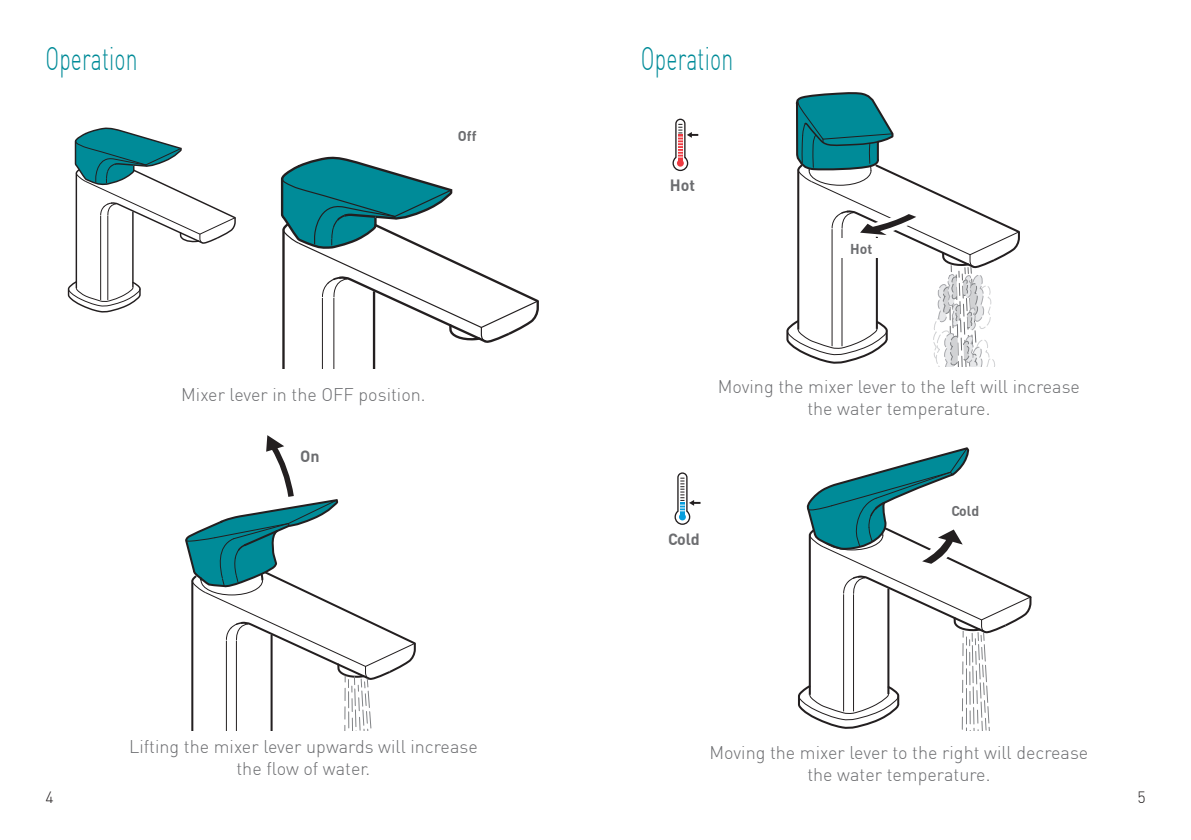
<style>
.page{position:relative;width:1191px;height:840px;background:#fff}
.page>*{position:absolute;margin:0;border:0;box-sizing:border-box;transform-origin:0 0}
.t1{font:300 32px "DIN";letter-spacing:.01em;color:#008b98;scale:.66 1}
.t2{font:300 18px/22px "DIN";color:#6c6d70;text-align:center}
.t3{font:700 16px "DIN";color:#6c6d70}
.t4{font:300 16px "DIN";color:#231f20}
.t5{font:700 14px "DIN";color:#6c6d70}
</style>
<div class="page">
<svg style="left:280px;top:156px;width:259px;height:213px"></svg>
<svg style="left:185px;top:435px;width:231px;height:295px"></svg>
<svg style="left:798px;top:447px;width:234px;height:283px"></svg>
<svg style="left:786px;top:92px;width:234px;height:274px"></svg>
<svg style="left:672px;top:118px;width:26px;height:54px"></svg>
<svg style="left:674px;top:472px;width:26px;height:53px"></svg>
<div style="left:943px;top:500px;width:43px;height:19px;background:#fff"></div>
<div style="left:841px;top:238px;width:40px;height:20px;background:#fff"></div>
<svg style="left:67px;top:127px;width:169px;height:185px"></svg>
<p class="t1" style="left:45px;top:39px;width:141px">Operation</p>
<p class="t1" style="left:641px;top:39px;width:141px">Operation</p>
<p class="t5" style="left:458px;top:127px;width:20px">Off</p>
<p class="t3" style="left:670px;top:174px;width:27px">Hot</p>
<p class="t5" style="left:850px;top:239px;width:24px">Hot</p>
<p class="t2" style="left:181px;top:382px;width:246px">Mixer lever in the OFF position.</p>
<p class="t2" style="left:718px;top:375px;width:364px">Moving the mixer lever to the left will increase the water temperature.</p>
<p class="t3" style="left:300px;top:445px;width:21px">On</p>
<p class="t2" style="left:129px;top:734px;width:350px">Lifting the mixer lever upwards will increase the flow of water.</p>
<p class="t3" style="left:668px;top:529px;width:33px">Cold</p>
<p class="t5" style="left:951px;top:501px;width:29px">Cold</p>
<p class="t2" style="left:709px;top:741px;width:380px">Moving the mixer lever to the right will decrease the water temperature.</p>
<p class="t4" style="left:45px;top:786px;width:10px">4</p>
<p class="t4" style="left:1137px;top:786px;width:10px">5</p>
</div>
